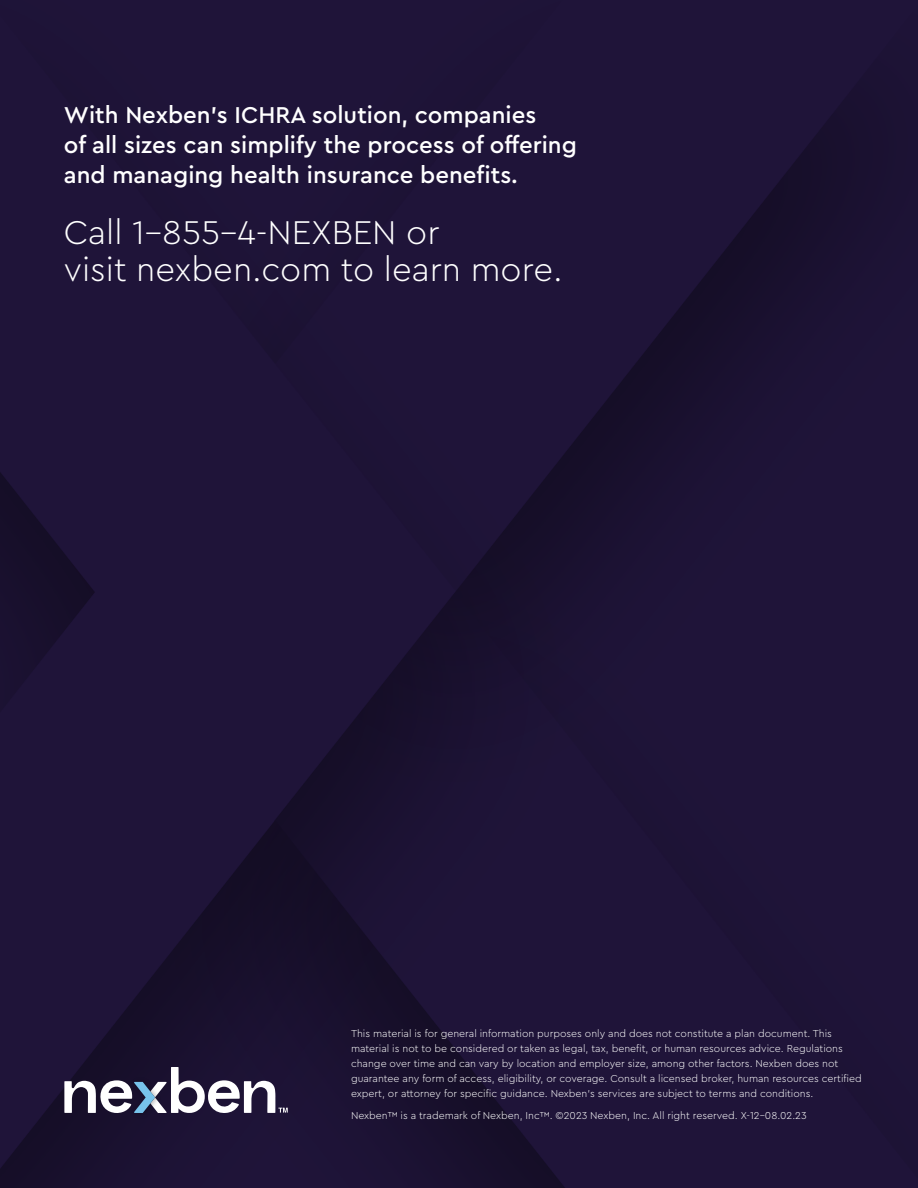
<style>
.page{position:relative;width:918px;height:1188px;background:#fff}
.page>*{position:absolute;margin:0;border:0;box-sizing:border-box;transform-origin:0 0}
.t1{font:300 34.5px/36.8px "Cera Pro";color:#fff}
.t2{font:500 24px/30px "Cera Pro";color:#fff}
.t3{font:300 10.5px/15px "Cera Pro";color:#fff}
</style>
<div class="page">
<img style="left:0;top:0;width:918px;height:1188px">
<div style="left:100px;top:1047px;width:92px;height:102px;background:#1a112f"></div>
<svg style="left:64px;top:1067px;width:224px;height:46px"></svg>
<h2 class="t2" style="left:64px;top:99px;width:515px">With Nexben’s ICHRA solution, companies<br>of all sizes can simplify the process of offering and managing health insurance benefits.</h2>
<h1 class="t1" style="left:64px;top:212px;width:500px">Call 1-855-4-NEXBEN or<br>visit nexben.com to learn more.</h1>
<p class="t3" style="left:351px;top:1026px;width:512px">This material is for general information purposes only and does not constitute a plan document. This material is not to be considered or taken as legal, tax, benefit, or human resources advice. Regulations change over time and can vary by location and employer size, among other factors. Nexben does not guarantee any form of access, eligibility, or coverage. Consult a licensed broker, human resources certified expert, or attorney for specific guidance. Nexben’s services are subject to terms and conditions.</p>
<p class="t3" style="left:351px;top:1108px;width:457px">Nexben™ is a trademark of Nexben, Inc™. ©2023 Nexben, Inc. All right reserved. X-12-08.02.23</p>
</div>
